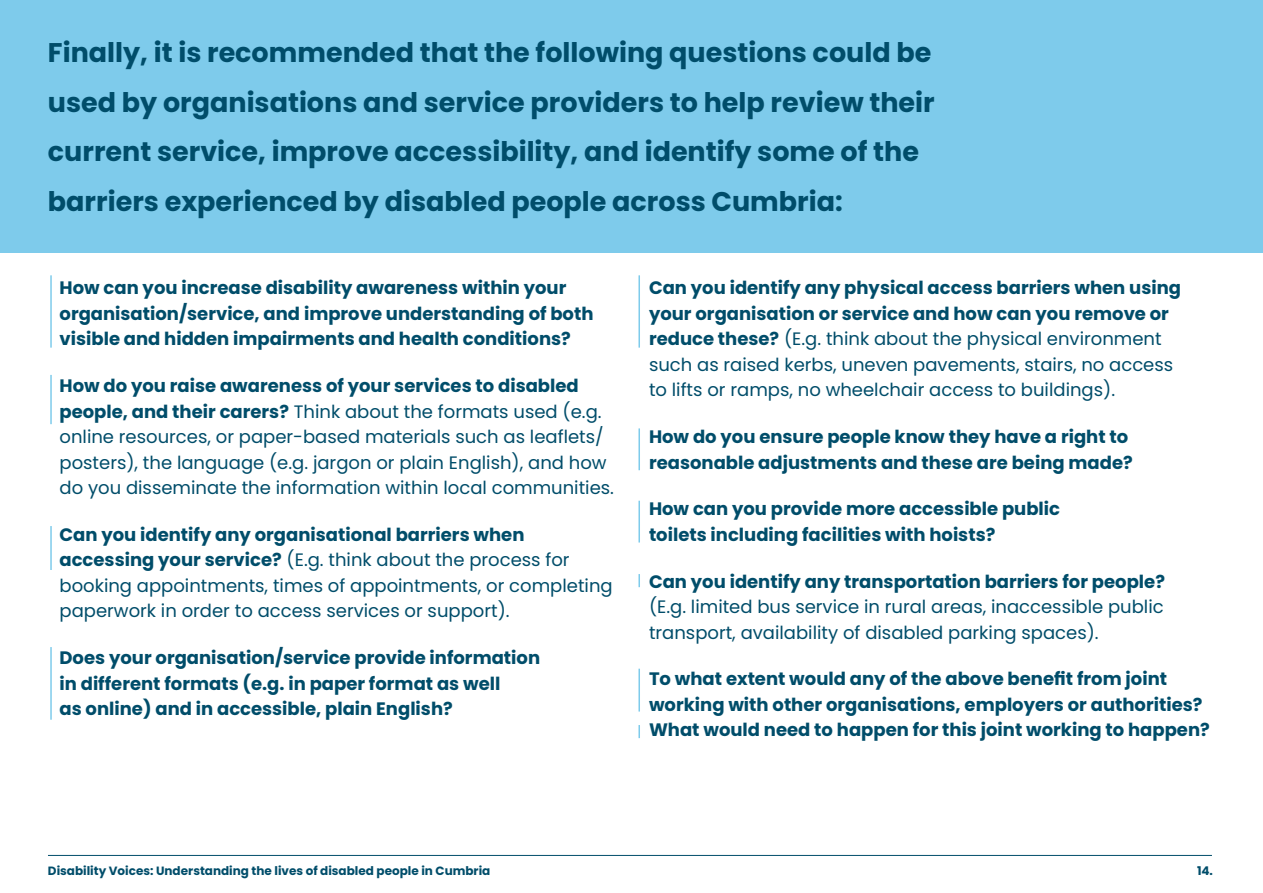
<style>
.page{position:relative;width:1263px;height:893px;background:#fff}
.page>*{position:absolute;margin:0;border:0;box-sizing:border-box;transform-origin:0 0}
.t1{font:700 27px/49.5px "Poppins";color:#004d6a}
.t2{font:18px/25.5px "Poppins";color:#004d6a}
.t3{font:700 18px/25.5px "Poppins";color:#004d6a}
.t4{font:700 12px "Poppins";color:#004d6a}
.s1{font-weight:700}
</style>
<div class="page">
<div style="left:0;top:0;width:1263px;height:252px;background:#7ecbeb"></div>
<hr style="left:48px;top:855px;width:1164px;height:1px;background:#004d6a">
<hr style="left:50px;top:275px;width:2px;height:73px;background:#7ecbeb">
<hr style="left:638px;top:275px;width:2px;height:73px;background:#7ecbeb">
<hr style="left:638px;top:428px;width:2px;height:42px;background:#7ecbeb">
<hr style="left:638px;top:501px;width:2px;height:41px;background:#7ecbeb">
<hr style="left:638px;top:669px;width:2px;height:42px;background:#7ecbeb">
<svg style="left:638px;top:574px;width:2px;height:13px"></svg>
<svg style="left:638px;top:725px;width:2px;height:13px"></svg>
<hr style="left:50px;top:375px;width:2px;height:49px;background:#7ecbeb">
<hr style="left:50px;top:526px;width:2px;height:44px;background:#7ecbeb">
<hr style="left:50px;top:647px;width:2px;height:73px;background:#7ecbeb">
<p class="t1" style="left:48px;top:28px;width:888px">Finally, it is recommended that the following questions could be used by organisations and service providers to help review their current service, improve accessibility, and identify some of the barriers experienced by disabled people across Cumbria:</p>
<p class="t3" style="left:60px;top:275px;width:535px">How can you increase disability awareness within your organisation/service, and improve understanding of both visible and hidden impairments and health conditions?</p>
<p class="t2" style="left:60px;top:373px;width:556px"><span class="s1">How do you raise awareness of your services to disabled people, and their carers?</span> Think about the formats used (e.g. online resources, or paper-based materials such as leaflets/ posters), the language (e.g. jargon or plain English), and how do you disseminate the information within local communities.</p>
<p class="t2" style="left:60px;top:522px;width:555px"><span class="s1">Can you identify any organisational barriers when accessing your service?</span> (E.g. think about the process for booking appointments, times of appointments, or completing paperwork in order to access services or support).</p>
<p class="t3" style="left:60px;top:645px;width:482px">Does your organisation/service provide information in different formats (e.g. in paper format as well<br>as online) and in accessible, plain English?</p>
<p class="t2" style="left:649px;top:275px;width:533px"><span class="s1">Can you identify any physical access barriers when using your organisation or service and how can you remove or reduce these?</span> (E.g. think about the physical environment such as raised kerbs, uneven pavements, stairs, no access to lifts or ramps, no wheelchair access to buildings).</p>
<p class="t3" style="left:649px;top:424px;width:485px">How do you ensure people know they have a right to reasonable adjustments and these are being made?</p>
<p class="t3" style="left:649px;top:496px;width:413px">How can you provide more accessible public toilets including facilities with hoists?</p>
<p class="t3" style="left:649px;top:569px;width:517px">Can you identify any transportation barriers for people?</p>
<p class="t2" style="left:649px;top:594px;width:516px">(E.g. limited bus service in rural areas, inaccessible public transport, availability of disabled parking spaces).</p>
<p class="t3" style="left:649px;top:666px;width:562px">To what extent would any of the above benefit from joint working with other organisations, employers or authorities?<br>What would need to happen for this joint working to happen?</p>
<p class="t4" style="left:48px;top:864px;width:444px">Disability Voices: Understanding the lives of disabled people in Cumbria</p>
<p class="t4" style="left:1197px;top:864px;width:18px">14.</p>
</div>
